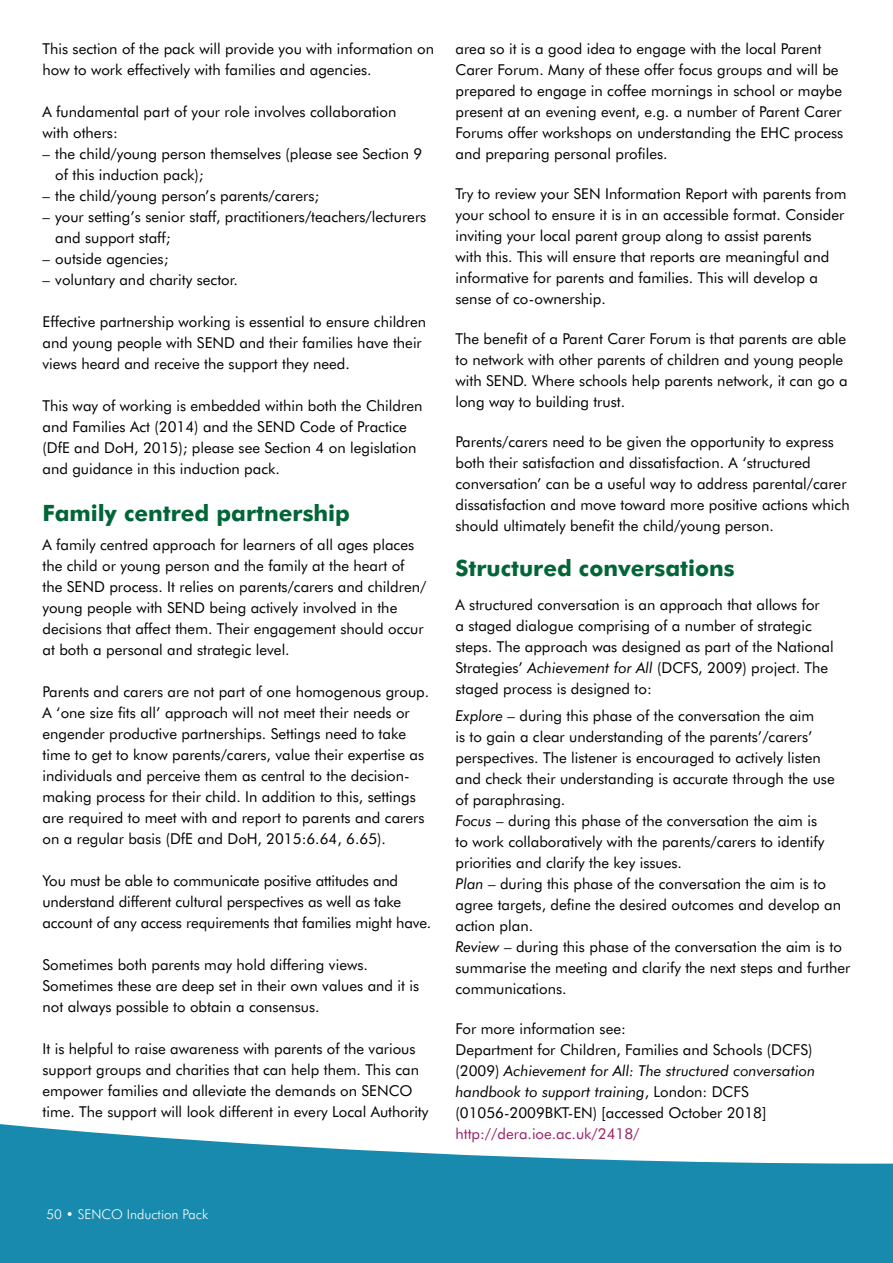
<style>
.page{position:relative;width:893px;height:1263px;background:#fff}
.page>*{position:absolute;margin:0;border:0;box-sizing:border-box;transform-origin:0 0}
.t1{font:700 22.5px "Futura BT";color:#026537}
.t2{font:15px/21px "Futura BT";color:#000}
.t3{font:15px "Futura BT";color:#982068}
.t4{font:300 13.5px "Futura BT";color:#fff}
.s1{font-style:italic}
</style>
<div class="page">
<svg style="left:0;top:1124px;width:893px;height:139px;fill:#178aae"></svg>
<p class="t2" style="left:43px;top:38px;width:393px">This section of the pack will provide you with information on how to work effectively with families and agencies.</p>
<p class="t2" style="left:43px;top:101px;width:355px">A fundamental part of your role involves collaboration with others:</p>
<p class="t2" style="left:55px;top:143px;width:369px;text-indent:-13px">– the child/young person themselves (please see Section 9 of this induction pack);</p>
<p class="t2" style="left:43px;top:185px;width:278px">– the child/young person’s parents/carers;</p>
<p class="t2" style="left:55px;top:206px;width:373px;text-indent:-13px">– your setting’s senior staff, practitioners/teachers/lecturers and support staff;</p>
<p class="t2" style="left:43px;top:248px;width:127px">– outside agencies;</p>
<p class="t2" style="left:43px;top:269px;width:197px">– voluntary and charity sector.</p>
<p class="t2" style="left:43px;top:311px;width:385px">Effective partnership working is essential to ensure children and young people with SEND and their families have their views heard and receive the support they need.</p>
<p class="t2" style="left:43px;top:395px;width:381px">This way of working is embedded within both the Children and Families Act (2014) and the SEND Code of Practice (DfE and DoH, 2015); please see Section 4 on legislation and guidance in this induction pack.</p>
<h1 class="t1" style="left:43px;top:499px;width:309px">Family centred partnership</h1>
<p class="t2" style="left:43px;top:534px;width:385px">A family centred approach for learners of all ages places the child or young person and the family at the heart of the SEND process. It relies on parents/carers and children/ young people with SEND being actively involved in the decisions that affect them. Their engagement should occur at both a personal and strategic level.</p>
<p class="t2" style="left:43px;top:681px;width:388px">Parents and carers are not part of one homogenous group.<br>A ‘one size fits all’ approach will not meet their needs or engender productive partnerships. Settings need to take time to get to know parents/carers, value their expertise as individuals and perceive them as central to the decision&shy;making process for their child. In addition to this, settings are required to meet with and report to parents and carers on a regular basis (DfE and DoH, 2015:6.64, 6.65).</p>
<p class="t2" style="left:43px;top:870px;width:390px">You must be able to communicate positive attitudes and understand different cultural perspectives as well as take account of any access requirements that families might have.</p>
<p class="t2" style="left:43px;top:954px;width:378px">Sometimes both parents may hold differing views.<br>Sometimes these are deep set in their own values and it is not always possible to obtain a consensus.</p>
<p class="t2" style="left:43px;top:1038px;width:387px">It is helpful to raise awareness with parents of the various support groups and charities that can help them. This can empower families and alleviate the demands on SENCO time. The support will look different in every Local Authority</p>
<p class="t2" style="left:455px;top:38px;width:389px">area so it is a good idea to engage with the local Parent Carer Forum. Many of these offer focus groups and will be prepared to engage in coffee mornings in school or maybe present at an evening event, e.g. a number of Parent Carer Forums offer workshops on understanding the EHC process and preparing personal profiles.</p>
<p class="t2" style="left:455px;top:183px;width:392px">Try to review your SEN Information Report with parents from your school to ensure it is in an accessible format. Consider inviting your local parent group along to assist parents<br>with this. This will ensure that reports are meaningful and informative for parents and families. This will develop a sense of co-ownership.</p>
<p class="t2" style="left:455px;top:328px;width:394px">The benefit of a Parent Carer Forum is that parents are able to network with other parents of children and young people with SEND. Where schools help parents network, it can go a long way to building trust.</p>
<p class="t2" style="left:455px;top:431px;width:396px">Parents/carers need to be given the opportunity to express both their satisfaction and dissatisfaction. A ‘structured conversation’ can be a useful way to address parental/carer dissatisfaction and move toward more positive actions which should ultimately benefit the child/young person.</p>
<h1 class="t1" style="left:455px;top:554px;width:281px">Structured conversations</h1>
<p class="t2" style="left:455px;top:594px;width:380px">A structured conversation is an approach that allows for<br>a staged dialogue comprising of a number of strategic steps. The approach was designed as part of the National Strategies’ <span class="s1">Achievement for All</span> (DCFS, 2009) project. The staged process is designed to:</p>
<p class="t2" style="left:455px;top:705px;width:396px"><span class="s1">Explore</span> – during this phase of the conversation the aim<br>is to gain a clear understanding of the parents’/carers’ perspectives. The listener is encouraged to actively listen<br>and check their understanding is accurate through the use of paraphrasing.<br><span class="s1">Focus</span> – during this phase of the conversation the aim is<br>to work collaboratively with the parents/carers to identify priorities and clarify the key issues.<br><span class="s1">Plan</span> – during this phase of the conversation the aim is to agree targets, define the desired outcomes and develop an action plan.<br><span class="s1">Review</span> – during this phase of the conversation the aim is to summarise the meeting and clarify the next steps and further communications.</p>
<p class="t2" style="left:455px;top:1018px;width:361px">For more information see:<br>Department for Children, Families and Schools (DCFS) (2009) <span class="s1">Achievement for All: The structured conversation handbook to support training</span>, London: DCFS (01056-2009BKT-EN) [accessed October 2018]</p>
<p class="t3" style="left:455px;top:1125px;width:186px">http://dera.ioe.ac.uk/2418/</p>
<p class="t4" style="left:46px;top:1206px;width:163px">50 • SENCO Induction Pack</p>
</div>
